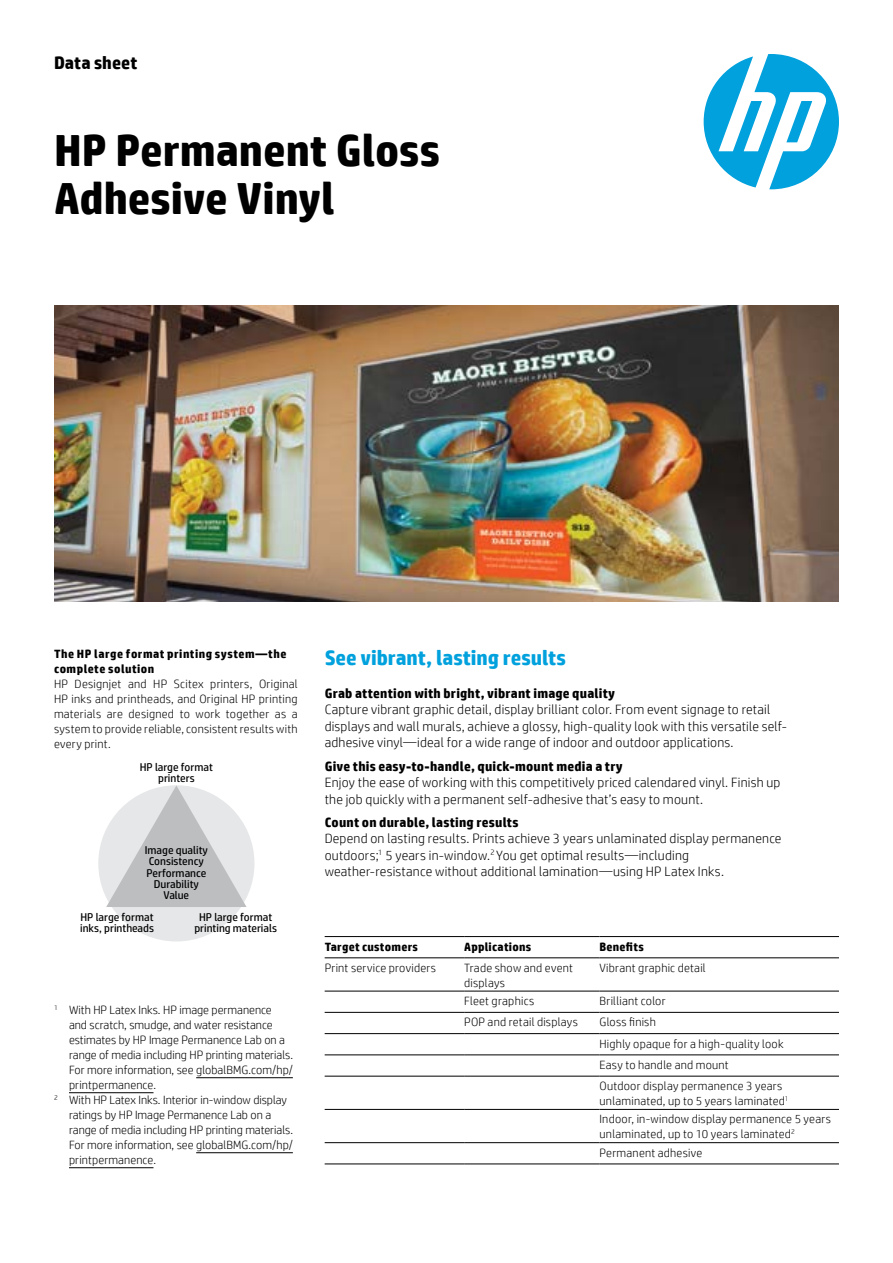
<style>
.page{position:relative;width:893px;height:1263px;background:#fff}
.page>*{position:absolute;margin:0;border:0;box-sizing:border-box;transform-origin:0 0}
.t1{font:700 45px/48px "HP Simplified";color:#000}
.t2{font:700 21px "HP Simplified";color:#00a1dd}
.t3{font:700 18px "HP Simplified";color:#000}
.t4{font:300 13.5px/16.5px "HP Simplified";letter-spacing:.015em;color:#000}
.t5{font:700 13.5px "HP Simplified";letter-spacing:.015em;color:#000}
.t6{font:300 12px/15px "HP Simplified";letter-spacing:.01em;color:#000}
.t7{font:700 12px/15px "HP Simplified";letter-spacing:.04em;color:#000}
.t8{font:700 12px "HP Simplified";letter-spacing:.02em;color:#000}
.t9{font:11.25px/11.4px "HP Simplified";color:#000;text-align:center}
</style>
<div class="page">
<img style="left:54px;top:306px;width:785px;height:295px">
<svg style="left:704px;top:54px;width:135px;height:135px"></svg>
<div style="left:98px;top:785px;width:156px;height:156px;background:#e6e7e8;border-radius:50%"></div>
<svg style="left:106px;top:785px;width:141px;height:122px"></svg>
<hr style="left:196px;top:1077px;width:97px;height:1px;background:#000">
<hr style="left:69px;top:1092px;width:84px;height:1px;background:#000">
<hr style="left:196px;top:1152px;width:97px;height:1px;background:#000">
<hr style="left:69px;top:1167px;width:84px;height:1px;background:#000">
<hr style="left:325px;top:936px;width:139px;height:1px;background:#000">
<hr style="left:464px;top:936px;width:135px;height:1px;background:#000">
<hr style="left:599px;top:936px;width:240px;height:1px;background:#000">
<hr style="left:325px;top:957px;width:139px;height:1px;background:#000">
<hr style="left:464px;top:957px;width:135px;height:1px;background:#000">
<hr style="left:599px;top:957px;width:240px;height:1px;background:#000">
<hr style="left:325px;top:991px;width:139px;height:1px;background:#000">
<hr style="left:464px;top:991px;width:135px;height:1px;background:#000">
<hr style="left:599px;top:991px;width:240px;height:1px;background:#000">
<hr style="left:325px;top:1012px;width:139px;height:1px;background:#000">
<hr style="left:464px;top:1012px;width:135px;height:1px;background:#000">
<hr style="left:599px;top:1012px;width:240px;height:1px;background:#000">
<hr style="left:325px;top:1033px;width:139px;height:1px;background:#000">
<hr style="left:464px;top:1033px;width:135px;height:1px;background:#000">
<hr style="left:599px;top:1033px;width:240px;height:1px;background:#000">
<hr style="left:325px;top:1054px;width:139px;height:1px;background:#000">
<hr style="left:464px;top:1054px;width:135px;height:1px;background:#000">
<hr style="left:599px;top:1054px;width:240px;height:1px;background:#000">
<hr style="left:325px;top:1076px;width:139px;height:1px;background:#000">
<hr style="left:464px;top:1076px;width:135px;height:1px;background:#000">
<hr style="left:599px;top:1076px;width:240px;height:1px;background:#000">
<hr style="left:325px;top:1109px;width:139px;height:1px;background:#000">
<hr style="left:464px;top:1109px;width:135px;height:1px;background:#000">
<hr style="left:599px;top:1109px;width:240px;height:1px;background:#000">
<hr style="left:325px;top:1142px;width:139px;height:1px;background:#000">
<hr style="left:464px;top:1142px;width:135px;height:1px;background:#000">
<hr style="left:599px;top:1142px;width:240px;height:1px;background:#000">
<hr style="left:325px;top:1164px;width:139px;height:1px;background:#000">
<hr style="left:464px;top:1164px;width:135px;height:1px;background:#000">
<hr style="left:599px;top:1164px;width:240px;height:1px;background:#000">
<h3 class="t3" style="left:54px;top:51px;width:85px">Data sheet</h3>
<h1 class="t1" style="left:54px;top:127px;width:387px">HP Permanent Gloss<br>Adhesive Vinyl</h1>
<p class="t7" style="left:54px;top:646px;width:234px">The HP large format printing system—the complete solution</p>
<p class="t6" style="left:54px;top:676px;width:245px;text-align:justify">HP Designjet and HP Scitex printers, Original HP inks and printheads, and Original HP printing materials are designed to work together as a system to provide reliable, consistent results with every print.</p>
<p class="t9" style="left:140px;top:761px;width:75px">HP large format printers</p>
<p class="t9" style="left:145px;top:844px;width:65px">Image quality<br>Consistency<br>Performance<br>Durability<br>Value</p>
<p class="t9" style="left:80px;top:911px;width:75px;text-align:left">HP large format inks, printheads</p>
<p class="t9" style="left:194px;top:911px;width:84px">HP large format printing materials</p>
<p class="t6" style="left:54px;top:1002px;width:219px"><sup>1</sup> With HP Latex Inks. HP image permanence</p>
<p class="t6" style="left:69px;top:1017px;width:205px">and scratch, smudge, and water resistance</p>
<p class="t6" style="left:69px;top:1032px;width:218px">estimates by HP Image Permanence Lab on a</p>
<p class="t6" style="left:69px;top:1047px;width:226px">range of media including HP printing materials.</p>
<p class="t6" style="left:69px;top:1062px;width:225px">For more information, see globalBMG.com/hp/</p>
<p class="t6" style="left:69px;top:1077px;width:89px">printpermanence.</p>
<p class="t6" style="left:54px;top:1092px;width:235px"><sup>2</sup> With HP Latex Inks. Interior in-window display</p>
<p class="t6" style="left:69px;top:1107px;width:204px">ratings by HP Image Permanence Lab on a</p>
<p class="t6" style="left:69px;top:1122px;width:226px">range of media including HP printing materials.</p>
<p class="t6" style="left:69px;top:1137px;width:225px">For more information, see globalBMG.com/hp/</p>
<p class="t6" style="left:69px;top:1152px;width:89px">printpermanence.</p>
<h2 class="t2" style="left:325px;top:644px;width:243px">See vibrant, lasting results</h2>
<p class="t5" style="left:325px;top:684px;width:292px">Grab attention with bright, vibrant image quality</p>
<p class="t4" style="left:325px;top:701px;width:464px">Capture vibrant graphic detail, display brilliant color. From event signage to retail displays and wall murals, achieve a glossy, high-quality look with this versatile self&shy;adhesive vinyl—ideal for a wide range of indoor and outdoor applications.</p>
<p class="t5" style="left:325px;top:757px;width:300px">Give this easy-to-handle, quick-mount media a try</p>
<p class="t4" style="left:325px;top:774px;width:457px">Enjoy the ease of working with this competitively priced calendared vinyl. Finish up the job quickly with a permanent self-adhesive that’s easy to mount.</p>
<p class="t5" style="left:325px;top:813px;width:195px">Count on durable, lasting results</p>
<p class="t4" style="left:325px;top:830px;width:458px">Depend on lasting results. Prints achieve 3 years unlaminated display permanence outdoors;<sup>1</sup> 5 years in-window.<sup>2</sup> You get optimal results—including weather-resistance without additional lamination—using HP Latex Inks.</p>
<p class="t8" style="left:325px;top:938px;width:95px">Target customers</p>
<p class="t8" style="left:464px;top:938px;width:69px">Applications</p>
<p class="t7" style="left:599px;top:939px;width:46px">Benefits</p>
<p class="t6" style="left:325px;top:960px;width:113px">Print service providers</p>
<p class="t6" style="left:464px;top:960px;width:110px">Trade show and event displays</p>
<p class="t6" style="left:599px;top:960px;width:108px">Vibrant graphic detail</p>
<p class="t6" style="left:464px;top:993px;width:72px">Fleet graphics</p>
<p class="t6" style="left:599px;top:993px;width:68px">Brilliant color</p>
<p class="t6" style="left:464px;top:1014px;width:115px">POP and retail displays</p>
<p class="t6" style="left:599px;top:1011px;width:186px;line-height:21.3px">Gloss finish<br>Highly opaque for a high-quality look<br>Easy to handle and mount<br>Outdoor display permanence 3 years</p>
<p class="t6" style="left:599px;top:1091px;width:233px;line-height:18.3px">unlaminated, up to 5 years laminated<sup>1<br></sup>Indoor, in-window display permanence 5 years</p>
<p class="t6" style="left:599px;top:1125px;width:197px;line-height:18.3px">unlaminated, up to 10 years laminated<sup>2<br></sup>Permanent adhesive</p>
</div>
